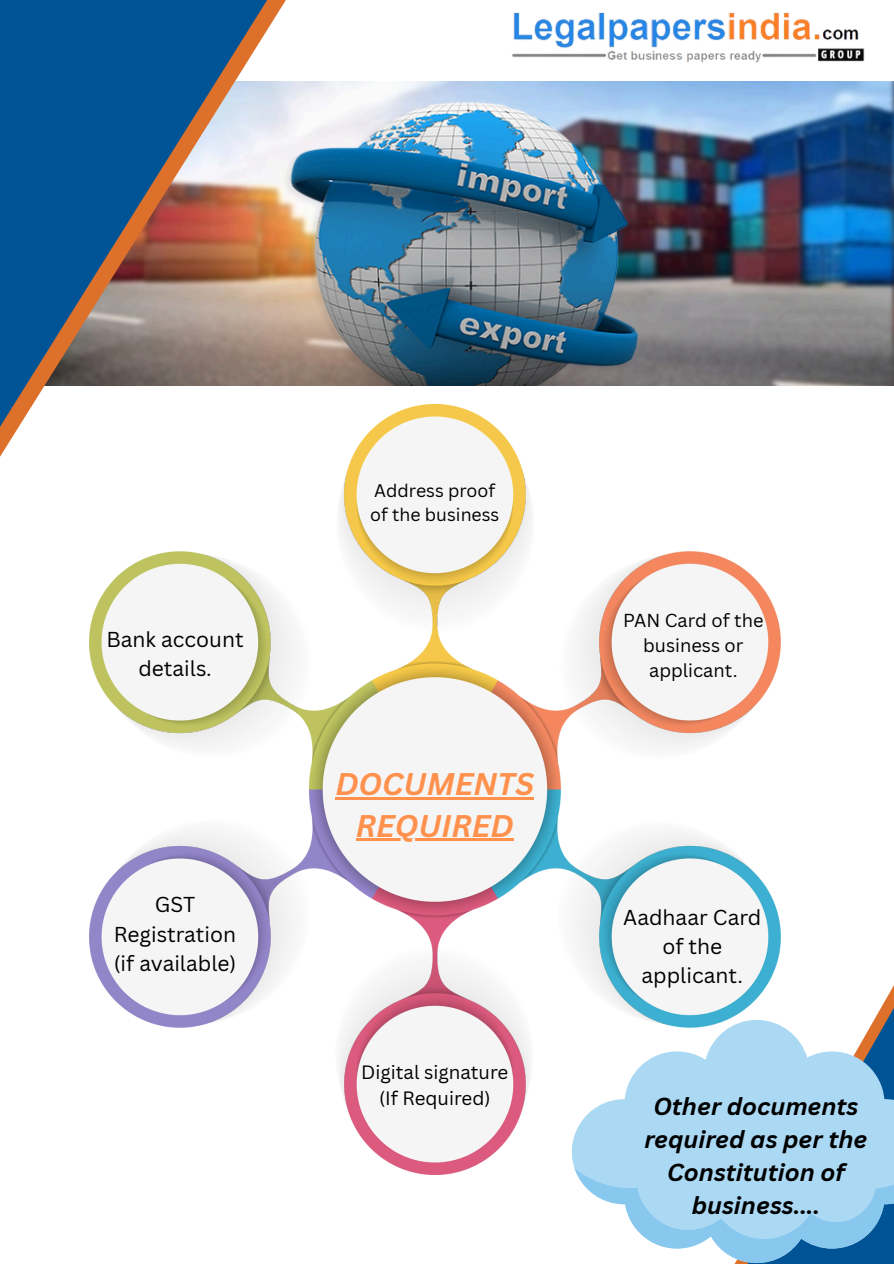
<style>
.page{position:relative;width:894px;height:1264px;background:#fff}
.page>*{position:absolute;margin:0;border:0;box-sizing:border-box;transform-origin:0 0}
.t1{font:italic 700 30.45px "Canva Sans";color:#ff914d}
.t2{font:italic 700 23.85px/33px "Canva Sans";color:#000;text-align:center}
.t3{font:21px/29.2px "Canva Sans";color:#000;text-align:center}
.t4{font:18.75px/26.1px "Canva Sans";color:#000;text-align:center}
.t5{font:18.3px/25px "Canva Sans";color:#000;text-align:center}
.t6{font:17.7px/24.6px "Canva Sans";color:#000}
</style>
<div class="page">
<img style="left:511px;top:12px;width:354px;height:51px">
<img style="left:508px;top:81px;width:385px;height:304px">
<img style="left:89px;top:441px;width:691px;height:733px">
<svg style="left:89px;top:480px;width:357px;height:129px"></svg>
<img style="left:0;top:0;width:508px;height:480px">
<svg style="left:571px;top:1019px;width:322px;height:155px;fill:#abd9f4"></svg>
<svg style="left:574px;top:1132px;width:319px;height:130px;background:#a5d2ee"></svg>
<hr style="left:335px;top:797px;width:199px;height:2px;background:#ff914d">
<hr style="left:356px;top:838px;width:157px;height:3px;background:#ff914d">
<p class="t3" style="left:106px;top:624px;width:139px">Bank account details.</p>
<p class="t3" style="left:114px;top:889px;width:124px">GST<br>Registration (if available)</p>
<p class="t6" style="left:370px;top:477px;width:131px">Address proof of the business</p>
<p class="t1" style="left:335px;top:762px;width:200px">DOCUMENTS</p>
<p class="t1" style="left:356px;top:804px;width:159px">REQUIRED</p>
<p class="t4" style="left:361px;top:1058px;width:149px">Digital signature (If Required)</p>
<p class="t5" style="left:623px;top:607px;width:142px">PAN Card of the business or applicant.</p>
<p class="t3" style="left:623px;top:902px;width:139px">Aadhaar Card of the applicant.</p>
<h3 class="t2" style="left:644px;top:1089px;width:224px">Other documents required as per the<br>Constitution of business....</h3>
</div>
